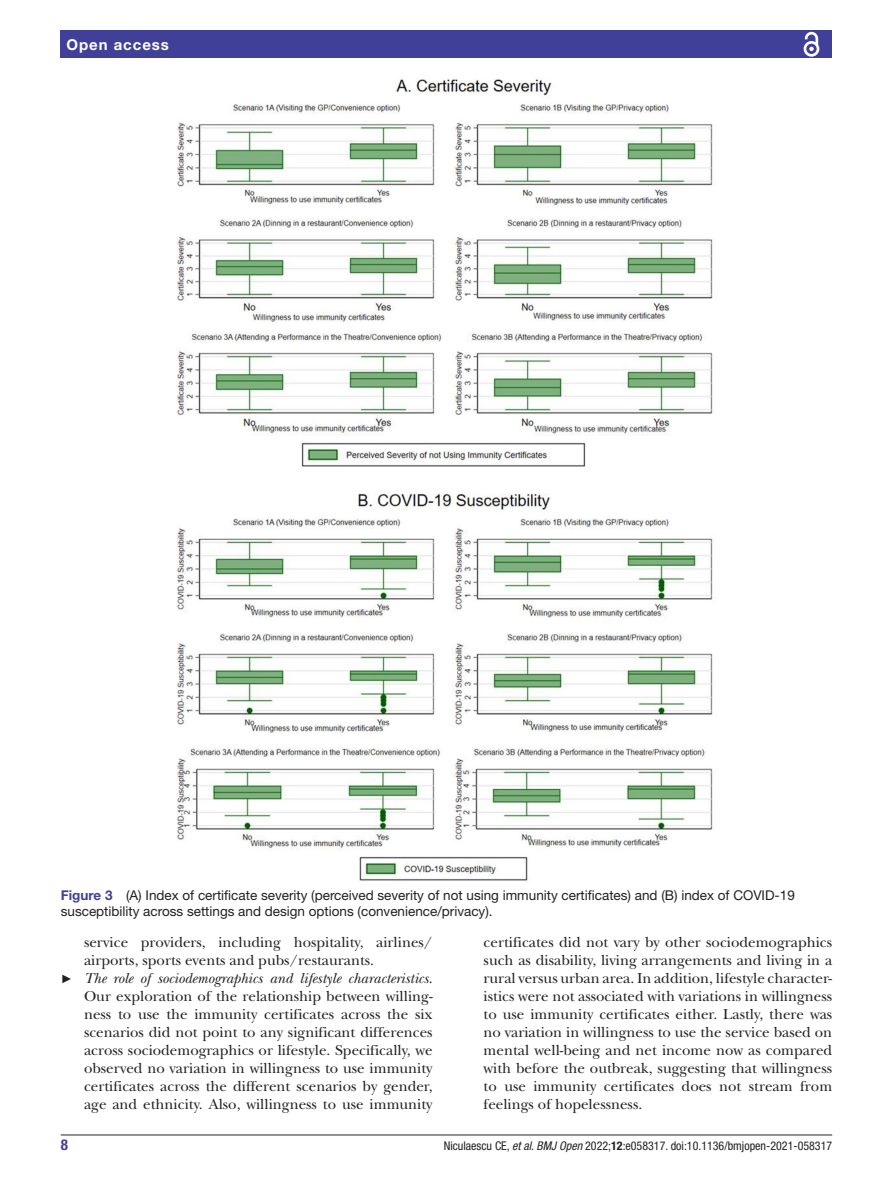
<style>
.page{position:relative;width:893px;height:1191px;background:#fff}
.page>*{position:absolute;margin:0;border:0;box-sizing:border-box;transform-origin:0 0}
.t1{font:15px/18px "New Baskerville";color:#231f20;text-align:justify}
.t2{font:italic 15px "New Baskerville";color:#231f20}
.t3{font:700 15px "Helvetica Neue LT Std";letter-spacing:.065em;color:#fff}
.t4{font:700 condensed 15px "Helvetica Neue LT Std";color:#414099}
.t5{font:13.5px/16.2px "Helvetica Neue LT Std";color:#231f20}
.t6{font:condensed 12px "Helvetica Neue LT Std";color:#231f20}
.s1{font-weight:700;color:#414099}
.s2{font-family:"Arial";font-style:normal;font-size:12px}
.s3{font-style:normal}
.s4{font-style:italic}
.s5{font-weight:700}
</style>
<div class="page">
<hr style="left:61px;top:1134px;width:771px;height:1px;background:#231f20">
<div style="left:61px;top:31px;width:771px;height:27px;background:#414099"></div>
<svg style="left:803px;top:31px;width:17px;height:26px"></svg>
<img style="left:177px;top:79px;width:536px;height:802px">
<p class="t3" style="left:66px;top:35px;width:104px">Open access</p>
<p class="t5" style="left:61px;top:887px;width:736px"><span class="s1">Figure 3</span> (A) Index of certificate severity (perceived severity of not using immunity certificates) and (B) index of COVID-19 susceptibility across settings and design options (convenience/privacy).</p>
<p class="t1" style="left:84px;top:933px;width:350px">service providers, including hospitality, airlines/</p>
<p class="t1" style="left:84px;top:951px;width:292px">airports, sports events and pubs/restaurants.</p>
<p class="t2" style="left:61px;top:969px;width:373px"><span class="s2">►</span> The role of sociodemographics and lifestyle characteristics<span class="s3">.</span></p>
<p class="t1" style="left:84px;top:987px;width:350px">Our exploration of the relationship between willing-</p>
<p class="t1" style="left:84px;top:1005px;width:350px">ness to use the immunity certificates across the six</p>
<p class="t1" style="left:84px;top:1023px;width:350px">scenarios did not point to any significant differences</p>
<p class="t1" style="left:84px;top:1041px;width:350px">across sociodemographics or lifestyle. Specifically, we</p>
<p class="t1" style="left:84px;top:1059px;width:350px">observed no variation in willingness to use immunity</p>
<p class="t1" style="left:84px;top:1077px;width:350px">certificates across the different scenarios by gender,</p>
<p class="t1" style="left:84px;top:1095px;width:350px">age and ethnicity. Also, willingness to use immunity</p>
<p class="t1" style="left:484px;top:933px;width:350px">certificates did not vary by other sociodemographics such as disability, living arrangements and living in a rural versus urban area. In addition, lifestyle character&shy;istics were not associated with variations in willingness to use immunity certificates either. Lastly, there was no variation in willingness to use the service based on mental well-being and net income now as compared with before the outbreak, suggesting that willingness to use immunity certificates does not stream from feelings of hopelessness.</p>
<p class="t4" style="left:61px;top:1135px;width:9px">8</p>
<p class="t6" style="left:444px;top:1138px;width:390px">Niculaescu CE, <span class="s4">et al</span>. <span class="s4">BMJ Open</span> 2022;<span class="s5">12</span>:e058317. doi:10.1136/bmjopen-2021-058317</p>
</div>
